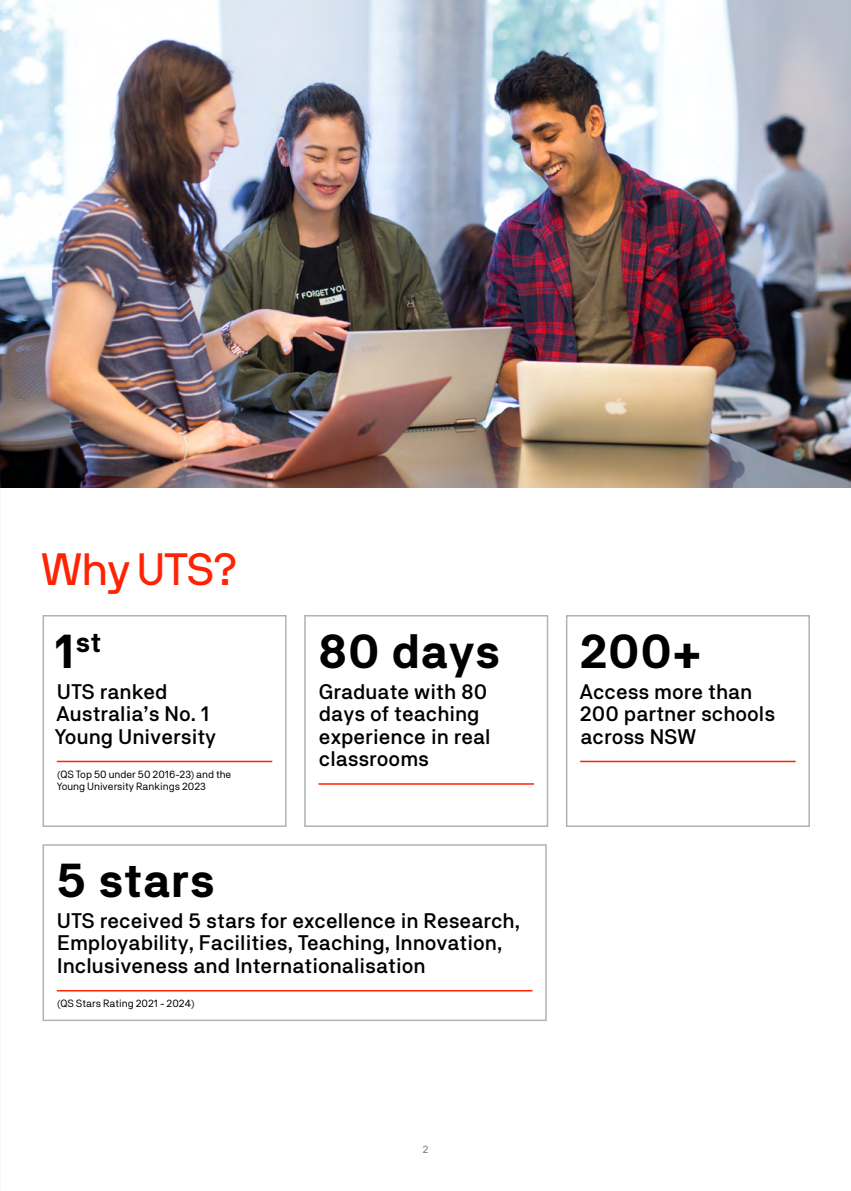
<style>
.page{position:relative;width:851px;height:1191px;background:#fff}
.page>*{position:absolute;margin:0;border:0;box-sizing:border-box;transform-origin:0 0}
.t1{font:700 48px "NB Akademie";color:#000}
.t2{font:45px "NB International Pro";color:#ff2305}
.t3{font:700 28.05px "NB Akademie";color:#000}
.t4{font:500 21px/22.5px "NB Akademie";color:#000}
.t5{font:10.5px/12.6px "NB Akademie";color:#000}
.t6{font:10.5px "NB International Pro";color:#848484}
.s1{font-size:48px}
</style>
<div class="page">
<img style="left:0;top:0;width:850px;height:487px">
<hr style="left:57px;top:760px;width:215px;height:2px;background:#ff2305">
<div style="left:43px;top:615px;width:243px;height:212px;border:2px solid #b2b2b2"></div>
<hr style="left:57px;top:990px;width:475px;height:1px;background:#ff2305">
<div style="left:43px;top:844px;width:503px;height:177px;border:2px solid #b2b2b2"></div>
<hr style="left:318px;top:783px;width:216px;height:1px;background:#ff2305">
<div style="left:304px;top:615px;width:244px;height:212px;border:2px solid #b2b2b2"></div>
<hr style="left:580px;top:760px;width:215px;height:2px;background:#ff2305">
<div style="left:566px;top:615px;width:243px;height:212px;border:2px solid #b2b2b2"></div>
<h2 class="t2" style="left:42px;top:543px;width:196px">Why UTS?</h2>
<h3 class="t3" style="left:54px;top:625px;width:49px"><span class="s1">1</span>st</h3>
<p class="t4" style="left:54px;top:679px;width:163px">UTS ranked<br>Australia’s No. 1<br>Young University</p>
<p class="t5" style="left:57px;top:767px;width:176px">(QS Top 50 under 50 2016-23) and the<br>Young University Rankings 2023</p>
<h1 class="t1" style="left:318px;top:622px;width:184px">80 days</h1>
<p class="t4" style="left:318px;top:679px;width:173px">Graduate with 80 days of teaching experience in real classrooms</p>
<h1 class="t1" style="left:57px;top:851px;width:160px">5 stars</h1>
<p class="t4" style="left:57px;top:909px;width:464px">UTS received 5 stars for excellence in Research,<br>Employability, Facilities, Teaching, Innovation,<br>Inclusiveness and Internationalisation</p>
<p class="t5" style="left:57px;top:996px;width:138px">(QS Stars Rating 2021 - 2024)</p>
<p class="t6" style="left:422px;top:1143px;width:7px">2</p>
<h1 class="t1" style="left:579px;top:622px;width:124px">200+</h1>
<p class="t4" style="left:579px;top:679px;width:197px">Access more than<br>200 partner schools across NSW</p>
</div>
